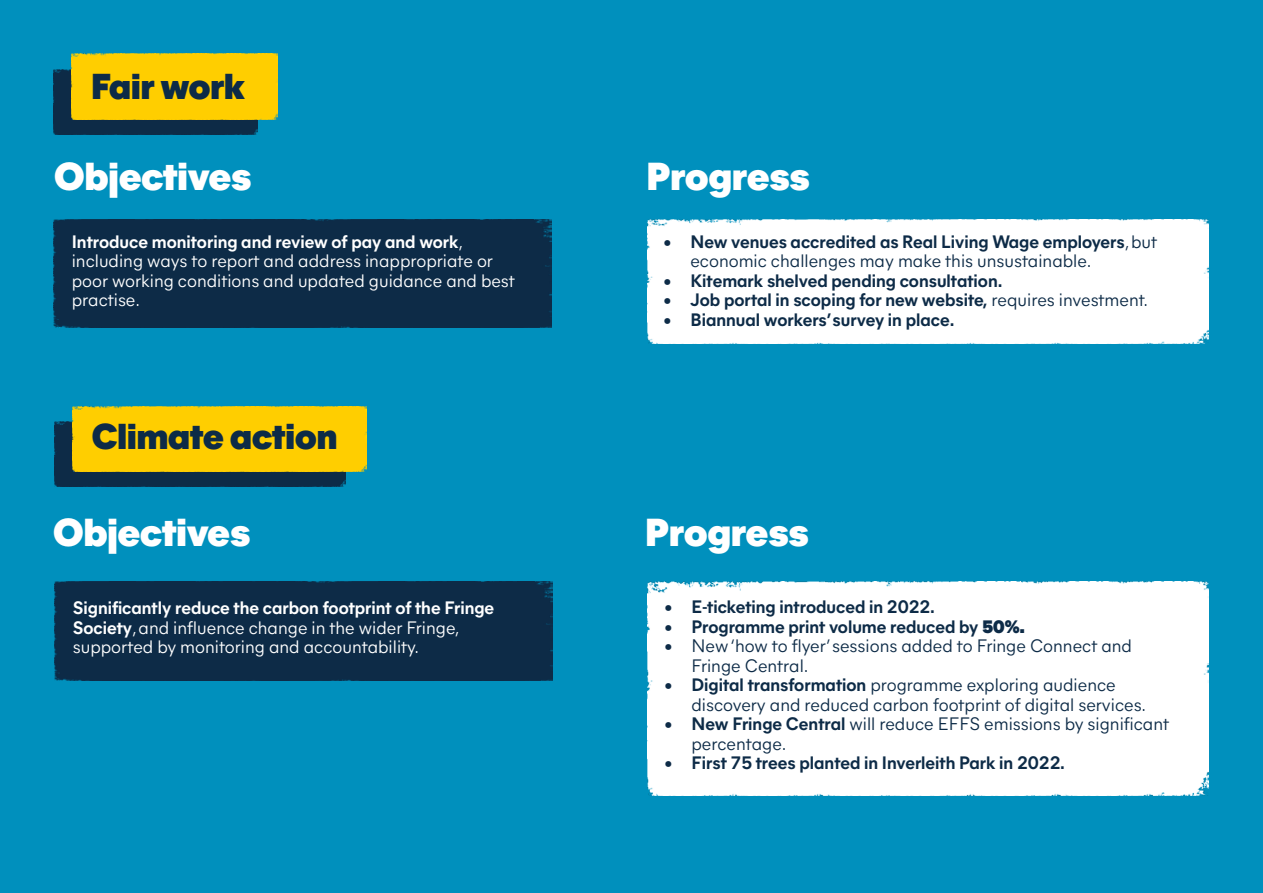
<style>
.page{position:relative;width:1263px;height:893px;background:#0090bd}
.page>*{position:absolute;margin:0;border:0;box-sizing:border-box;transform-origin:0 0}
.t1{font:900 39px "Mier A";color:#fff}
.t2{font:900 36px "Mier A";color:#0d2b47}
.t3{font:18px/19.5px "Mier A";color:#0d2b47}
.t4{font:18px/19.5px "Mier A";color:#fff}
.t5{font:700 18px "Mier A";color:#0d2b47}
.s1{font-weight:700}
.s2{font-weight:400}
.s3{font-weight:900}
</style>
<div class="page">
<div style="left:53px;top:219px;width:498px;height:108px;background:#0d2b47"></div>
<img style="left:647px;top:219px;width:562px;height:124px">
<img style="left:54px;top:69px;width:204px;height:65px">
<div style="left:72px;top:54px;width:205px;height:65px;background:#ffce00"></div>
<div style="left:54px;top:422px;width:292px;height:64px;background:#0d2b47"></div>
<div style="left:72px;top:406px;width:294px;height:65px;background:#ffce00"></div>
<div style="left:54px;top:582px;width:498px;height:99px;background:#0d2b47"></div>
<img style="left:647px;top:582px;width:562px;height:213px">
<h2 class="t2" style="left:91px;top:61px;width:155px">Fair work</h2>
<h1 class="t1" style="left:54px;top:148px;width:198px">Objectives</h1>
<h1 class="t1" style="left:646px;top:148px;width:165px">Progress</h1>
<p class="t3" style="left:690px;top:230px;width:468px;text-indent:-27px"><span class="s1">• New venues accredited as Real Living Wage employers</span>, but economic challenges may make this unsustainable.</p>
<p class="t5" style="left:663px;top:267px;width:341px">• Kitemark shelved pending consultation.</p>
<p class="t5" style="left:663px;top:287px;width:486px">• Job portal in scoping for new website, <span class="s2">requires investment.</span></p>
<p class="t5" style="left:663px;top:306px;width:293px">• Biannual workers’ survey in place.</p>
<p class="t4" style="left:72px;top:230px;width:445px"><span class="s1">Introduce monitoring and review of pay and work</span>, including ways to report and address inappropriate or poor working conditions and updated guidance and best practise.</p>
<h2 class="t2" style="left:92px;top:410px;width:247px">Climate action</h2>
<h1 class="t1" style="left:53px;top:504px;width:198px">Objectives</h1>
<h1 class="t1" style="left:645px;top:504px;width:165px">Progress</h1>
<p class="t4" style="left:73px;top:597px;width:423px"><span class="s1">Significantly reduce the carbon footprint of the Fringe<br>Society</span>, and influence change in the wider Fringe, supported by monitoring and accountability.</p>
<p class="t5" style="left:664px;top:594px;width:272px">• E-ticketing introduced in 2022.</p>
<p class="t5" style="left:664px;top:613px;width:362px">• Programme print volume reduced by <span class="s3">50%.</span></p>
<p class="t3" style="left:691px;top:635px;width:442px;text-indent:-27px">• New ‘how to flyer’ sessions added to Fringe Connect and<br>Fringe Central.</p>
<p class="t3" style="left:691px;top:674px;width:456px;text-indent:-27px"><span class="s1">• Digital transformation</span> programme exploring audience discovery and reduced carbon footprint of digital services.</p>
<p class="t3" style="left:691px;top:713px;width:479px;text-indent:-27px"><span class="s1">• New Fringe Central</span> will reduce EFFS emissions by significant percentage.</p>
<p class="t5" style="left:664px;top:750px;width:402px">• First 75 trees planted in Inverleith Park in 2022.</p>
</div>
